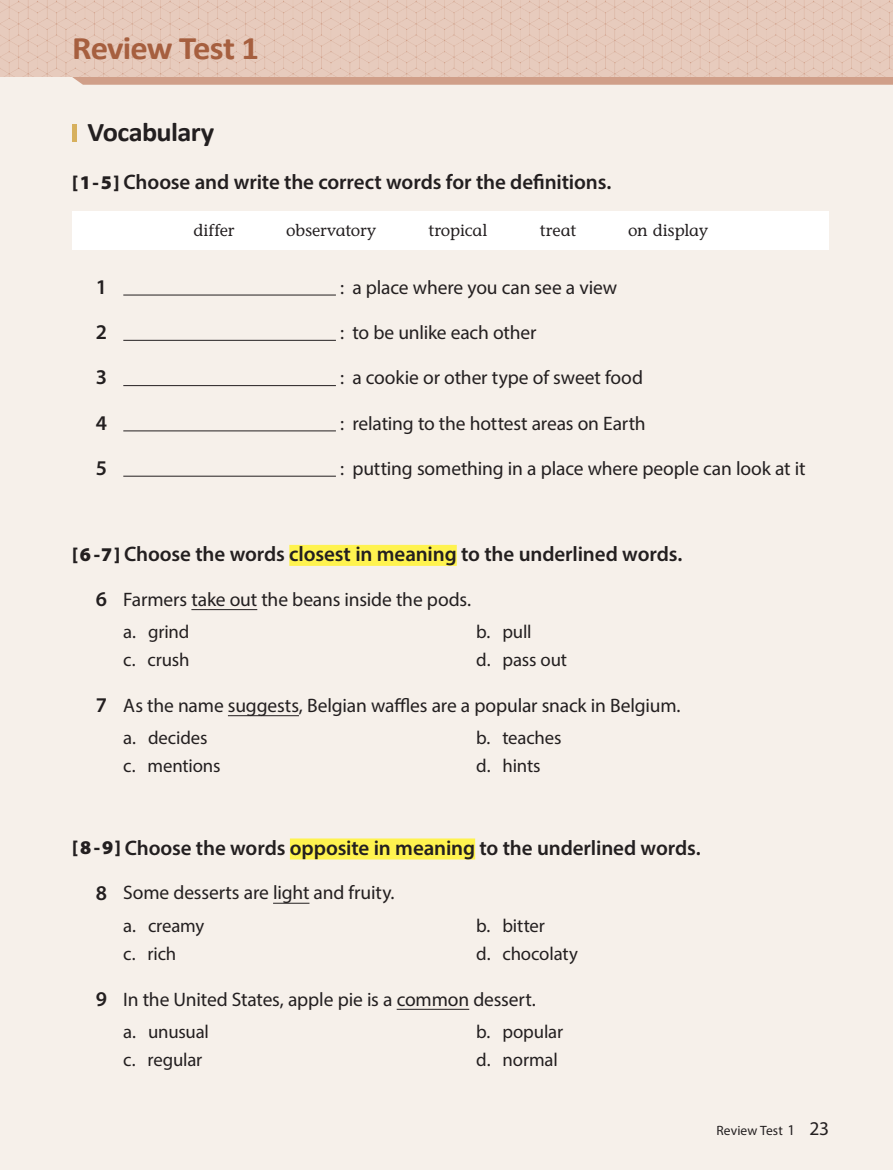
<style>
.page{position:relative;width:893px;height:1170px;background:#fff}
.page>*{position:absolute;margin:0;border:0;box-sizing:border-box;transform-origin:0 0}
.t1{font:700 33px "Calibri";letter-spacing:-.03em;color:#a65f3f;scale:1.05 1}
.t2{font:700 27px "Calibri";letter-spacing:-.025em;color:#231f20;scale:1.05 1}
._5_Review_지시문{font:600 21px "Myriad Pro";letter-spacing:-.005em;color:#231f20}
._3_문제{font:600 21px "Myriad Pro";color:#231f20}
._3_문제-2{font:19.5px "Myriad Pro";letter-spacing:-.01em;color:#231f20}
._5_Review_보기{font:18.75px "Myriad Pro";letter-spacing:-.01em;color:#231f20}
._5_Review_보기_박스안{font:500 16.5px "Stone Informal Std";color:#231f20}
.t3{font:13.5px "Myriad Pro";letter-spacing:.005em;color:#231f20}
.s1{font-weight:900;font-size:19.5px}
.s2{font-weight:600;font-size:21px}
.s3{font-size:15px}
.s4{font-size:19.5px}
</style>
<div class="page">
<div style="left:0;top:0;width:893px;height:1169px;background:#f6f0ea"></div>
<svg style="left:72px;top:77px;width:821px;height:8px;background:#d1a28c"></svg>
<img style="left:0;top:0;width:893px;height:77px">
<div style="left:289px;top:545px;width:168px;height:21px;background:#fff34f"></div>
<hr style="left:191px;top:609px;width:66px;height:1px;background:#231f20">
<hr style="left:228px;top:715px;width:71px;height:1px;background:#231f20">
<div style="left:290px;top:838px;width:185px;height:21px;background:#fff34f"></div>
<hr style="left:273px;top:902px;width:36px;height:1px;background:#231f20">
<hr style="left:397px;top:1008px;width:72px;height:1px;background:#231f20">
<div style="left:72px;top:124px;width:5px;height:17px;background:#d7b05d"></div>
<div style="left:72px;top:212px;width:757px;height:38px;background:#fff"></div>
<hr style="left:123px;top:295px;width:213px;height:1px;background:#231f20">
<hr style="left:123px;top:340px;width:213px;height:1px;background:#231f20">
<hr style="left:123px;top:385px;width:213px;height:1px;background:#231f20">
<hr style="left:123px;top:430px;width:213px;height:1px;background:#231f20">
<hr style="left:123px;top:476px;width:213px;height:1px;background:#231f20">
<p class="t1" style="left:72px;top:25px;width:179px">Review Test 1</p>
<p class="t2" style="left:88px;top:113px;width:122px">Vocabulary</p>
<p class="_5_Review_지시문" style="left:72px;top:169px;width:541px"><span class="s1">[1-5]</span> Choose and write the correct words for the definitions.</p>
<p class="_5_Review_보기_박스안" style="left:193px;top:221px;width:42px">differ</p>
<p class="_5_Review_보기_박스안" style="left:286px;top:221px;width:92px">observatory</p>
<p class="_5_Review_보기_박스안" style="left:428px;top:221px;width:61px">tropical</p>
<p class="_5_Review_보기_박스안" style="left:540px;top:221px;width:38px">treat</p>
<p class="_5_Review_보기_박스안" style="left:628px;top:221px;width:82px">on display</p>
<p class="_3_문제" style="left:96px;top:273px;width:13px">1</p>
<p class="_3_문제-2" style="left:340px;top:275px;width:278px">: a place where you can see a view</p>
<p class="_3_문제" style="left:96px;top:318px;width:13px">2</p>
<p class="_3_문제-2" style="left:340px;top:320px;width:198px">: to be unlike each other</p>
<p class="_3_문제" style="left:96px;top:364px;width:13px">3</p>
<p class="_3_문제-2" style="left:340px;top:366px;width:304px">: a cookie or other type of sweet food</p>
<p class="_3_문제" style="left:96px;top:409px;width:13px">4</p>
<p class="_3_문제-2" style="left:340px;top:411px;width:307px">: relating to the hottest areas on Earth</p>
<p class="_3_문제" style="left:96px;top:454px;width:13px">5</p>
<p class="_3_문제-2" style="left:340px;top:456px;width:467px">: putting something in a place where people can look at it</p>
<p class="_5_Review_지시문" style="left:72px;top:540px;width:612px"><span class="s1">[6 -7]</span> Choose the words closest in meaning to the underlined words.</p>
<p class="_3_문제-2" style="left:96px;top:587px;width:377px"><span class="s2">6</span> Farmers take out the beans inside the pods.</p>
<p class="_5_Review_보기" style="left:123px;top:620px;width:68px">a. grind</p>
<p class="_5_Review_보기" style="left:476px;top:620px;width:57px">b. pull</p>
<p class="_5_Review_보기" style="left:123px;top:648px;width:68px">c. crush</p>
<p class="_5_Review_보기" style="left:476px;top:648px;width:92px">d. pass out</p>
<p class="_3_문제-2" style="left:96px;top:693px;width:586px"><span class="s2">7</span> As the name suggests, Belgian waffles are a popular snack in Belgium.</p>
<p class="_5_Review_보기" style="left:123px;top:726px;width:86px">a. decides</p>
<p class="_5_Review_보기" style="left:476px;top:726px;width:87px">b. teaches</p>
<p class="_5_Review_보기" style="left:123px;top:754px;width:99px">c. mentions</p>
<p class="_5_Review_보기" style="left:476px;top:754px;width:66px">d. hints</p>
<p class="_5_Review_지시문" style="left:72px;top:834px;width:630px"><span class="s1">[8-9]</span> Choose the words opposite in meaning to the underlined words.</p>
<p class="_3_문제-2" style="left:96px;top:880px;width:300px"><span class="s2">8</span> Some desserts are light and fruity.</p>
<p class="_5_Review_보기" style="left:123px;top:913px;width:82px">a. creamy</p>
<p class="_5_Review_보기" style="left:476px;top:913px;width:70px">b. bitter</p>
<p class="_5_Review_보기" style="left:123px;top:942px;width:54px">c. rich</p>
<p class="_5_Review_보기" style="left:476px;top:942px;width:103px">d. chocolaty</p>
<p class="_3_문제-2" style="left:96px;top:986px;width:442px"><span class="s2">9</span> In the United States, apple pie is a common dessert.</p>
<p class="_5_Review_보기" style="left:123px;top:1019px;width:87px">a. unusual</p>
<p class="_5_Review_보기" style="left:476px;top:1019px;width:88px">b. popular</p>
<p class="_5_Review_보기" style="left:123px;top:1048px;width:81px">c. regular</p>
<p class="_5_Review_보기" style="left:476px;top:1048px;width:83px">d. normal</p>
<p class="t3" style="left:717px;top:1121px;width:114px">Review Test <span class="s3">1</span> <span class="s4">23</span></p>
</div>
